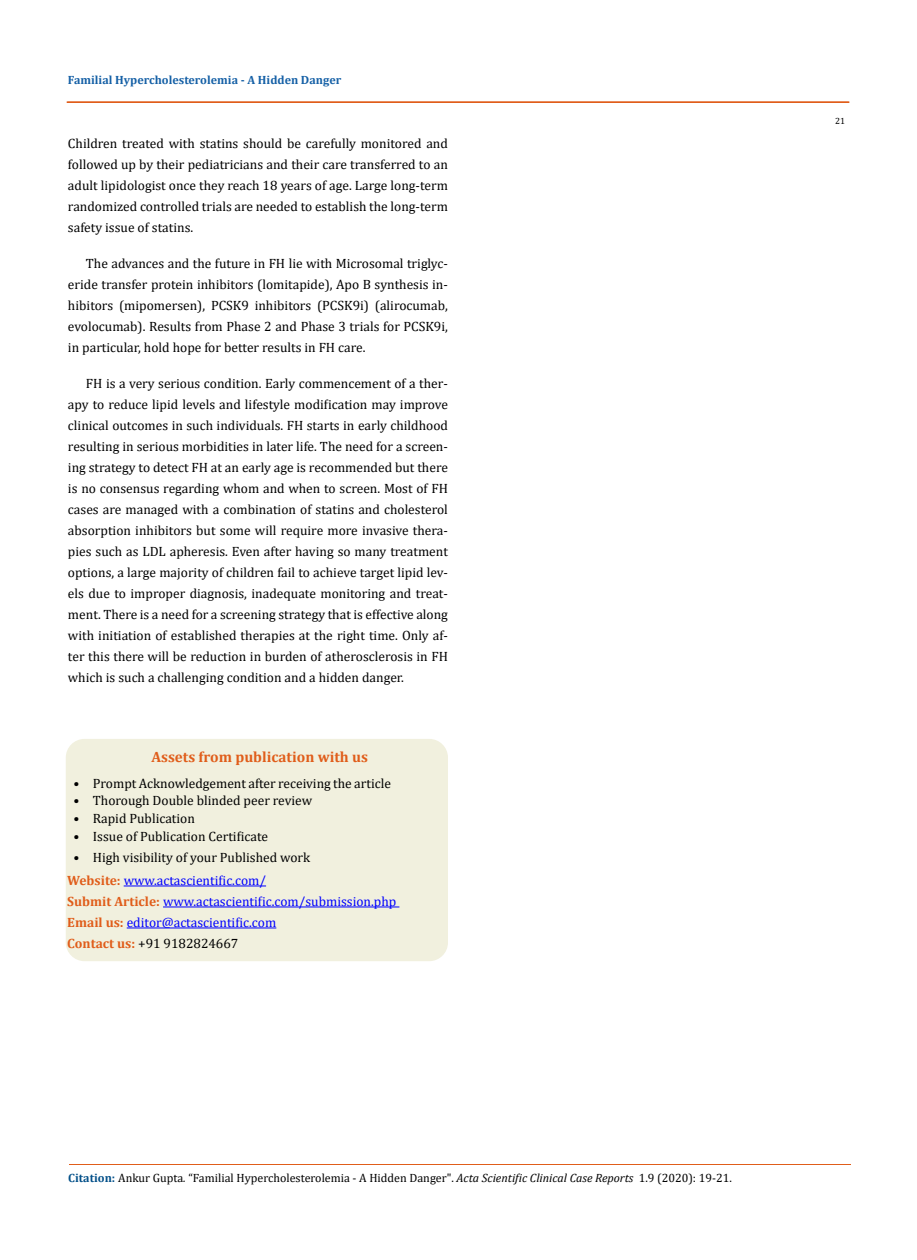
<style>
.page{position:relative;width:917px;height:1260px;background:#fff}
.page>*{position:absolute;margin:0;border:0;box-sizing:border-box;transform-origin:0 0}
.t1{font:700 15px "Cambria";color:#e05d1a}
.t2{font:13.5px/21px "Cambria";color:#000;text-align:justify}
.t3{font:13.5px/21px "Cambria";color:#00f}
.t4{font:12px "Cambria";color:#000}
.t5{font:700 12px "Cambria";color:#1560a6}
.t6{font:9px "Cambria";color:#000}
.s1{font-weight:700;color:#e05d1a}
.s2{color:#000}
.s3{font-weight:700;color:#035089}
.s4{font-style:italic}
</style>
<div class="page">
<div style="left:66px;top:740px;width:381px;height:220px;background:#f1f0de;border-radius:18px"></div>
<div style="left:66px;top:739px;width:382px;height:222px;border:2px solid #f1f0de;border-radius:18px"></div>
<hr style="left:124px;top:886px;width:142px;height:1px;background:#00f">
<hr style="left:163px;top:907px;width:236px;height:1px;background:#00f">
<hr style="left:127px;top:928px;width:149px;height:1px;background:#00f">
<div style="left:67px;top:102px;width:782px;height:1px;border:1px solid #e05d1a"></div>
<hr style="left:69px;top:1165px;width:781px;height:1px;background:#e05d1a">
<p class="t5" style="left:68px;top:71px;width:275px">Familial Hypercholesterolemia - A Hidden Danger</p>
<p class="t2" style="left:68px;top:133px;width:381px">Children treated with statins should be carefully monitored and followed up by their pediatricians and their care transferred to an adult lipidologist once they reach 18 years of age. Large long‐term randomized controlled trials are needed to establish the long‐term safety issue of statins.</p>
<p class="t2" style="left:68px;top:253px;width:381px;text-indent:18px">The advances and the future in FH lie with Microsomal triglyc&shy;eride transfer protein inhibitors (lomitapide), Apo B synthesis in&shy;hibitors (mipomersen), PCSK9 inhibitors (PCSK9i) (alirocumab, evolocumab). Results from Phase 2 and Phase 3 trials for PCSK9i, in particular, hold hope for better results in FH care.</p>
<p class="t2" style="left:68px;top:373px;width:381px;text-indent:18px">FH is a very serious condition. Early commencement of a ther&shy;apy to reduce lipid levels and lifestyle modification may improve clinical outcomes in such individuals. FH starts in early childhood resulting in serious morbidities in later life. The need for a screen&shy;ing strategy to detect FH at an early age is recommended but there is no consensus regarding whom and when to screen. Most of FH cases are managed with a combination of statins and cholesterol absorption inhibitors but some will require more invasive thera&shy;pies such as LDL apheresis. Even after having so many treatment options, a large majority of children fail to achieve target lipid lev&shy;els due to improper diagnosis, inadequate monitoring and treat&shy;ment. There is a need for a screening strategy that is effective along with initiation of established therapies at the right time. Only af&shy;ter this there will be reduction in burden of atherosclerosis in FH which is such a challenging condition and a hidden danger.</p>
<p class="t1" style="left:151px;top:746px;width:218px">Assets from publication with us</p>
<p class="t2" style="left:73px;top:772px;width:319px">• Prompt Acknowledgement after receiving the article</p>
<p class="t2" style="left:73px;top:790px;width:240px">• Thorough Double blinded peer review</p>
<p class="t2" style="left:73px;top:808px;width:123px">• Rapid Publication</p>
<p class="t2" style="left:73px;top:826px;width:196px">• Issue of Publication Certificate</p>
<p class="t2" style="left:73px;top:847px;width:238px">• High visibility of your Published work</p>
<p class="t3" style="left:67px;top:870px;width:330px"><span class="s1">Website:</span> www.actascientific.com/<br><span class="s1">Submit Article:</span> www.actascientific.com/submission.php <span class="s1">Email us:</span> editor@actascientific.com<br><span class="s1">Contact us:</span> <span class="s2">+91 9182824667</span></p>
<p class="t4" style="left:68px;top:1171px;width:665px"><span class="s3">Citation:</span> Ankur Gupta<span class="s4">.</span> “Familial Hypercholesterolemia - A Hidden Danger". <span class="s4">Acta Scientific Clinical Case Reports</span> 1.9 (2020): 19-21.</p>
<p class="t6" style="left:835px;top:115px;width:11px">21</p>
</div>
